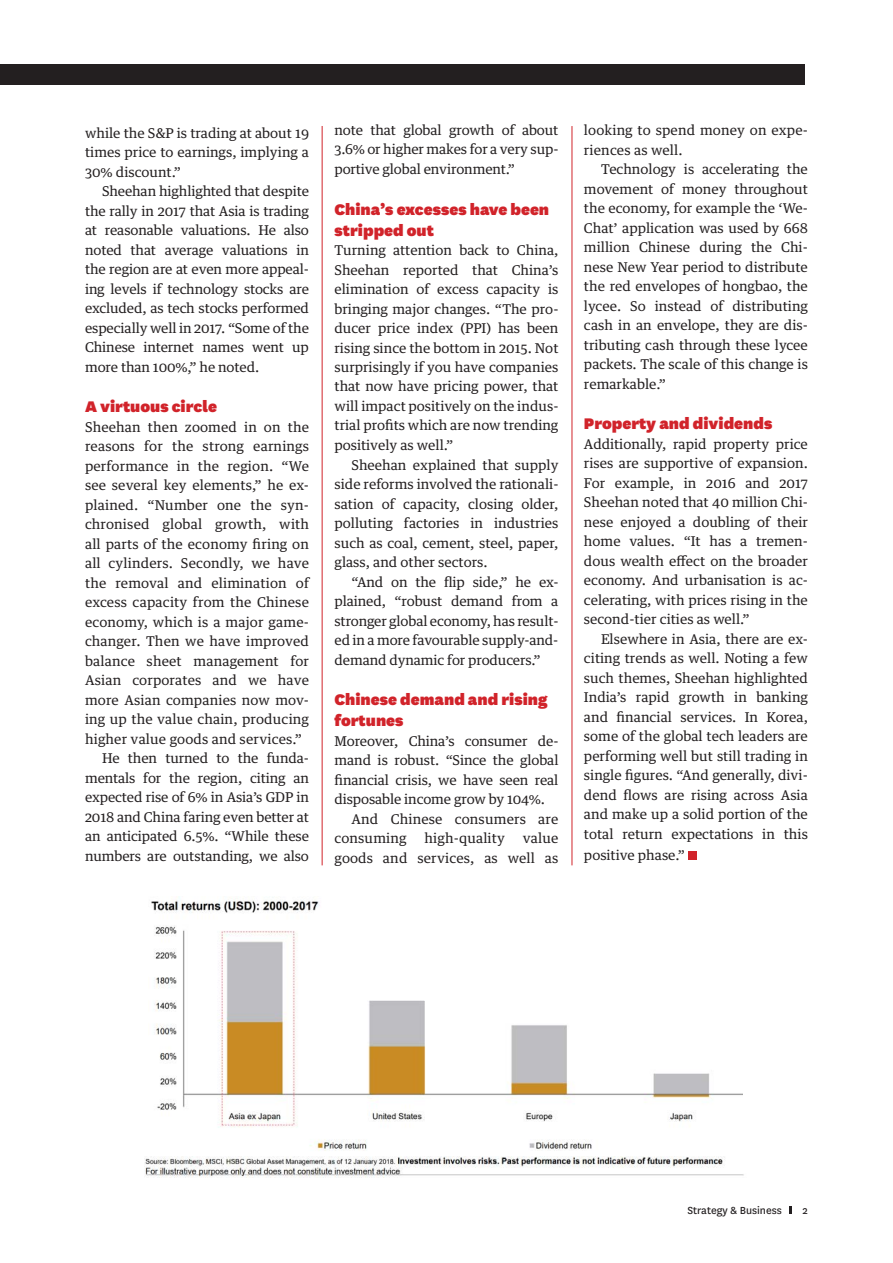
<style>
.page{position:relative;width:893px;height:1263px;background:#fff}
.page>*{position:absolute;margin:0;border:0;box-sizing:border-box;transform-origin:0 0}
.t1{font:900 18px/21px "National";color:#d1232a}
.t2{font:13.5px/19.5px "Guardian Text Egyp";color:#231f20;text-align:justify}
.t3{font:12px "National";color:#231f20}
</style>
<div class="page">
<svg style="left:790px;top:1206px;width:2px;height:8px"></svg>
<div style="left:0;top:64px;width:805px;height:21px;background:#231f20"></div>
<div style="left:688px;top:851px;width:9px;height:9px;background:#d1232a"></div>
<hr style="left:322px;top:126px;width:1px;height:739px;background:#d1232a">
<hr style="left:572px;top:126px;width:1px;height:739px;background:#d1232a">
<img style="left:145px;top:1156px;width:599px;height:22px">
<img style="left:151px;top:897px;width:591px;height:254px">
<p class="t2" style="left:85px;top:122px;width:225px">while the S&amp;P is trading at about 19 times price to earnings, implying a 30% discount.”</p>
<p class="t2" style="left:85px;top:180px;width:225px;text-indent:17px">Sheehan highlighted that despite the rally in 2017 that Asia is trading at reasonable valuations. He also noted that average valuations in the region are at even more appeal&shy;ing levels if technology stocks are excluded, as tech stocks performed especially well in 2017. “Some of the Chinese internet names went up more than 100%,” he noted.</p>
<p class="t1" style="left:85px;top:395px;width:133px">A virtuous circle</p>
<p class="t2" style="left:85px;top:416px;width:225px">Sheehan then zoomed in on the reasons for the strong earnings performance in the region. “We see several key elements,” he ex&shy;plained. “Number one the syn&shy;chronised global growth, with all parts of the economy firing on all cylinders. Secondly, we have the removal and elimination of excess capacity from the Chinese economy, which is a major game&shy;changer. Then we have improved balance sheet management for Asian corporates and we have more Asian companies now mov&shy;ing up the value chain, producing higher value goods and services.”</p>
<p class="t2" style="left:85px;top:747px;width:225px;text-indent:17px">He then turned to the funda&shy;mentals for the region, citing an expected rise of 6% in Asia’s GDP in 2018 and China faring even better at an anticipated 6.5%. “While these numbers are outstanding, we also</p>
<p class="t2" style="left:334px;top:119px;width:225px">note that global growth of about 3.6% or higher makes for a very sup&shy;portive global environment.”</p>
<p class="t1" style="left:334px;top:197px;width:216px">China’s excesses have been stripped out</p>
<p class="t2" style="left:334px;top:239px;width:225px">Turning attention back to China, Sheehan reported that China’s elimination of excess capacity is bringing major changes. “The pro&shy;ducer price index (PPI) has been rising since the bottom in 2015. Not surprisingly if you have companies that now have pricing power, that will impact positively on the indus&shy;trial profits which are now trending positively as well.”</p>
<p class="t2" style="left:334px;top:454px;width:225px;text-indent:17px">Sheehan explained that supply side reforms involved the rationali&shy;sation of capacity, closing older, polluting factories in industries such as coal, cement, steel, paper, glass, and other sectors.</p>
<p class="t2" style="left:334px;top:571px;width:225px;text-indent:17px">“And on the flip side,” he ex&shy;plained, “robust demand from a stronger global economy, has result&shy;ed in a more favourable supply-and&shy;demand dynamic for producers.”</p>
<p class="t1" style="left:334px;top:688px;width:214px">Chinese demand and rising fortunes</p>
<p class="t2" style="left:334px;top:730px;width:225px">Moreover, China’s consumer de&shy;mand is robust. “Since the global financial crisis, we have seen real disposable income grow by 104%.</p>
<p class="t2" style="left:334px;top:808px;width:225px;text-indent:17px">And Chinese consumers are consuming</p>
<p class="t2" style="left:334px;top:827px;width:225px;text-align:right">value<br>goods and services, as well as</p>
<p class="t2" style="left:424px;top:827px;width:82px">high-quality</p>
<p class="t2" style="left:584px;top:119px;width:225px">looking to spend money on expe&shy;riences as well.</p>
<p class="t2" style="left:584px;top:158px;width:225px;text-indent:17px">Technology is accelerating the movement of money throughout the economy, for example the ‘We-Chat’ application was used by 668 million Chinese during the Chi&shy;nese New Year period to distribute the red envelopes of hongbao, the lycee. So instead of distributing cash in an envelope, they are dis&shy;tributing cash through these lycee packets. The scale of this change is remarkable.”</p>
<p class="t1" style="left:584px;top:412px;width:190px">Property and dividends</p>
<p class="t2" style="left:584px;top:433px;width:225px">Additionally, rapid property price rises are supportive of expansion.<br>For example, in 2016 and 2017<br>Sheehan noted that 40 million Chi&shy;nese enjoyed a doubling of their home values. “It has a tremen&shy;dous wealth effect on the broader economy. And urbanisation is ac&shy;celerating, with prices rising in the second-tier cities as well.”</p>
<p class="t2" style="left:584px;top:628px;width:225px;text-indent:17px">Elsewhere in Asia, there are ex&shy;citing trends as well. Noting a few such themes, Sheehan highlighted India’s rapid growth in banking and financial services. In Korea, some of the global tech leaders are performing well but still trading in single figures. “And generally, divi&shy;dend flows are rising across Asia and make up a solid portion of the total return expectations in this</p>
<p class="t2" style="left:584px;top:844px;width:102px">positive phase.”</p>
<p class="t3" style="left:687px;top:1202px;width:96px">Strategy &amp; Business</p>
<p class="t3" style="left:803px;top:1202px;width:7px">2</p>
</div>
